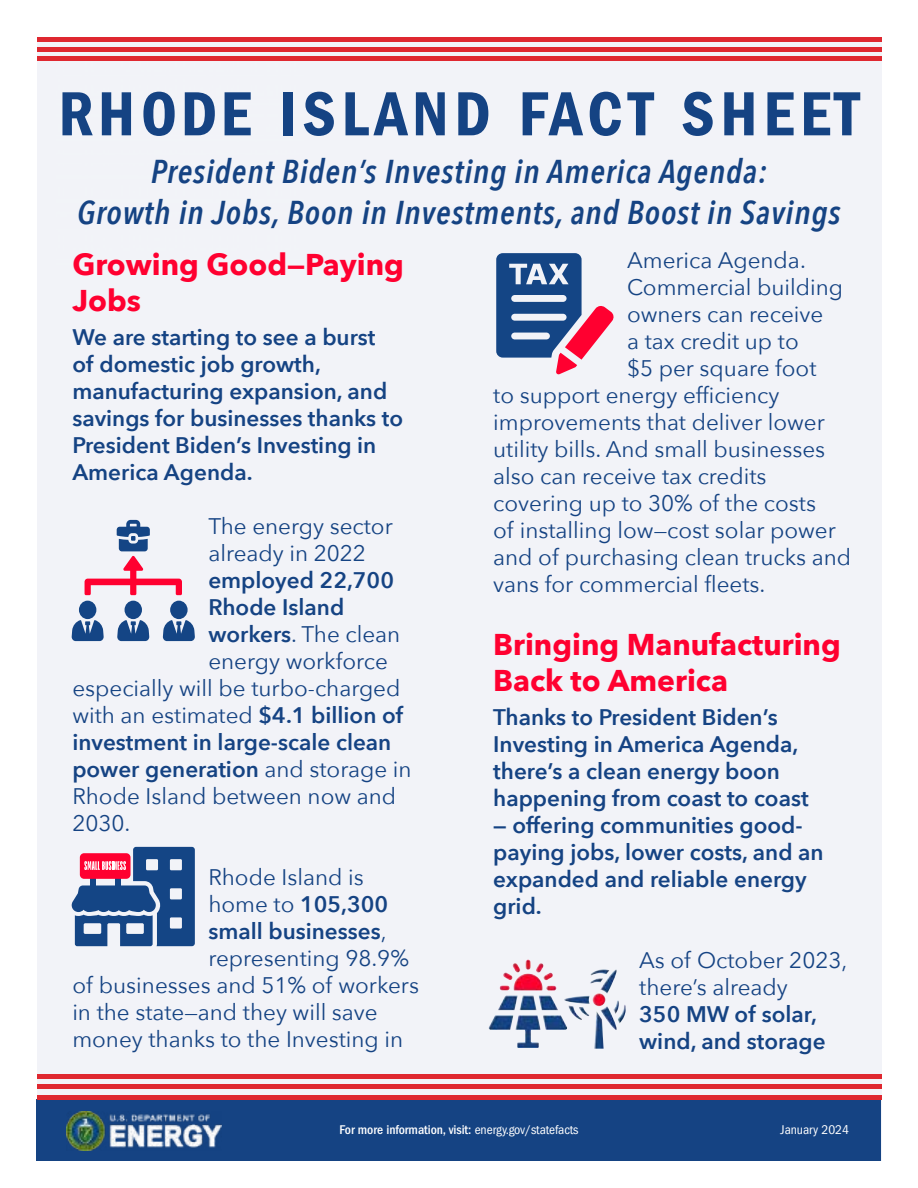
<style>
.page{position:relative;width:918px;height:1188px;background:#fff}
.page>*{position:absolute;margin:0;border:0;box-sizing:border-box;transform-origin:0 0}
.t1{font:64.5px "Franklin Gothic LT Pro Cn Dm";letter-spacing:.09em;color:#154383}
.t2{font:italic 600 33px/40.5px "Avenir Next Condensed";letter-spacing:.025em;color:#154383;text-align:center}
.t3{font:700 30px/36px "Avenir Next";color:#ff0030}
.t4{font:22.5px/27px "Avenir Next";color:#154383}
.t5{font:600 22.5px/27px "Avenir Next";color:#154383}
.t6{font:500 condensed 13.05px "Franklin Gothic LT Pro";letter-spacing:-.005em;color:#fff}
.t7{font:condensed 13.05px "Franklin Gothic LT Pro";letter-spacing:-.005em;color:#fff}
.s1{font-weight:600}
.s2{font-weight:400}
</style>
<div class="page">
<div style="left:37px;top:37px;width:844px;height:1124px;background:#f2f3f8"></div>
<svg style="left:71px;top:620px;width:33px;height:21px"></svg>
<div style="left:79px;top:601px;width:17px;height:18px;background:#144585;border-radius:50%"></div>
<svg style="left:117px;top:620px;width:32px;height:21px"></svg>
<div style="left:125px;top:601px;width:17px;height:18px;background:#144585;border-radius:50%"></div>
<svg style="left:163px;top:620px;width:32px;height:21px"></svg>
<div style="left:170px;top:601px;width:18px;height:18px;background:#144585;border-radius:50%"></div>
<svg style="left:85px;top:520px;width:97px;height:75px"></svg>
<svg style="left:71px;top:847px;width:124px;height:99px"></svg>
<svg style="left:496px;top:253px;width:118px;height:121px"></svg>
<img style="left:500px;top:960px;width:117px;height:50px">
<div style="left:37px;top:1099px;width:844px;height:62px;background:#154383"></div>
<img style="left:66px;top:1112px;width:155px;height:38px">
<div style="left:37px;top:1074px;width:844px;height:5px;background:#df2830"></div>
<hr style="left:37px;top:1085px;width:844px;height:4px;background:#df2830">
<hr style="left:37px;top:1095px;width:844px;height:4px;background:#df2830">
<div style="left:37px;top:37px;width:844px;height:5px;background:#df2830"></div>
<hr style="left:37px;top:47px;width:844px;height:4px;background:#df2830">
<div style="left:37px;top:56px;width:844px;height:5px;background:#df2830"></div>
<h1 class="t1" style="left:58px;top:77px;width:803px">RHODE ISLAND FACT SHEET</h1>
<h2 class="t2" style="left:77px;top:152px;width:765px">President Biden’s Investing in America Agenda:<br>Growth in Jobs, Boon in Investments, and Boost in Savings</h2>
<h3 class="t3" style="left:72px;top:246px;width:333px">Growing Good—Paying<br>Jobs</h3>
<p class="t5" style="left:72px;top:323px;width:332px">We are starting to see a burst<br>of domestic job growth, manufacturing expansion, and savings for businesses thanks to<br>President Biden’s Investing in<br>America Agenda.</p>
<p class="t4" style="left:208px;top:512px;width:186px">The energy sector already in 2022</p>
<p class="t5" style="left:208px;top:566px;width:187px">employed 22,700</p>
<p class="t5" style="left:208px;top:593px;width:137px">Rhode Island</p>
<p class="t4" style="left:208px;top:620px;width:193px"><span class="s1">workers</span>. The clean</p>
<p class="t4" style="left:208px;top:647px;width:181px">energy workforce</p>
<p class="t4" style="left:72px;top:674px;width:330px">especially will be turbo-charged</p>
<p class="t4" style="left:72px;top:701px;width:332px">with an estimated <span class="s1">$4.1 billion of</span></p>
<p class="t5" style="left:72px;top:728px;width:320px">investment in large-scale clean</p>
<p class="t5" style="left:72px;top:755px;width:341px">power generation <span class="s2">and storage in</span></p>
<p class="t4" style="left:72px;top:782px;width:325px">Rhode Island between now and</p>
<p class="t4" style="left:72px;top:809px;width:60px">2030.</p>
<p class="t4" style="left:208px;top:863px;width:157px">Rhode Island is</p>
<p class="t5" style="left:208px;top:890px;width:181px"><span class="s2">home to</span> 105,300</p>
<p class="t5" style="left:208px;top:917px;width:180px">small businesses<span class="s2">,</span></p>
<p class="t4" style="left:208px;top:944px;width:202px">representing 98.9%</p>
<p class="t4" style="left:72px;top:971px;width:348px">of businesses and 51% of workers</p>
<p class="t4" style="left:72px;top:998px;width:307px">in the state—and they will save</p>
<p class="t4" style="left:72px;top:1025px;width:332px">money thanks to the Investing in</p>
<p class="t4" style="left:627px;top:246px;width:180px">America Agenda.</p>
<p class="t4" style="left:627px;top:273px;width:218px">Commercial building</p>
<p class="t4" style="left:627px;top:300px;width:198px">owners can receive</p>
<p class="t4" style="left:627px;top:327px;width:173px">a tax credit up to</p>
<p class="t4" style="left:627px;top:354px;width:191px">$5 per square foot</p>
<p class="t4" style="left:493px;top:381px;width:288px">to support energy efficiency</p>
<p class="t4" style="left:493px;top:408px;width:333px">improvements that deliver lower</p>
<p class="t4" style="left:493px;top:435px;width:333px">utility bills. And small businesses</p>
<p class="t4" style="left:493px;top:462px;width:275px">also can receive tax credits</p>
<p class="t4" style="left:493px;top:489px;width:324px">covering up to 30% of the costs</p>
<p class="t4" style="left:493px;top:516px;width:344px">of installing low—cost solar power</p>
<p class="t4" style="left:493px;top:543px;width:359px">and of purchasing clean trucks and</p>
<p class="t4" style="left:493px;top:570px;width:274px">vans for commercial fleets.</p>
<h3 class="t3" style="left:493px;top:626px;width:349px">Bringing Manufacturing<br>Back to America</h3>
<p class="t5" style="left:493px;top:703px;width:317px">Thanks to President Biden’s<br>Investing in America Agenda, there’s a clean energy boon happening from coast to coast</p>
<p class="t5" style="left:493px;top:811px;width:332px">— offering communities good&shy;paying jobs, lower costs, and an expanded and reliable energy grid.</p>
<p class="t4" style="left:639px;top:945px;width:210px">As of October 2023, there’s already</p>
<p class="t5" style="left:639px;top:1000px;width:188px">350 MW of solar, wind, and storage</p>
<p class="t6" style="left:339px;top:1122px;width:241px">For more information, visit: <span class="s2">energy.gov/statefacts</span></p>
<p class="t7" style="left:781px;top:1122px;width:70px">January 2024</p>
</div>
